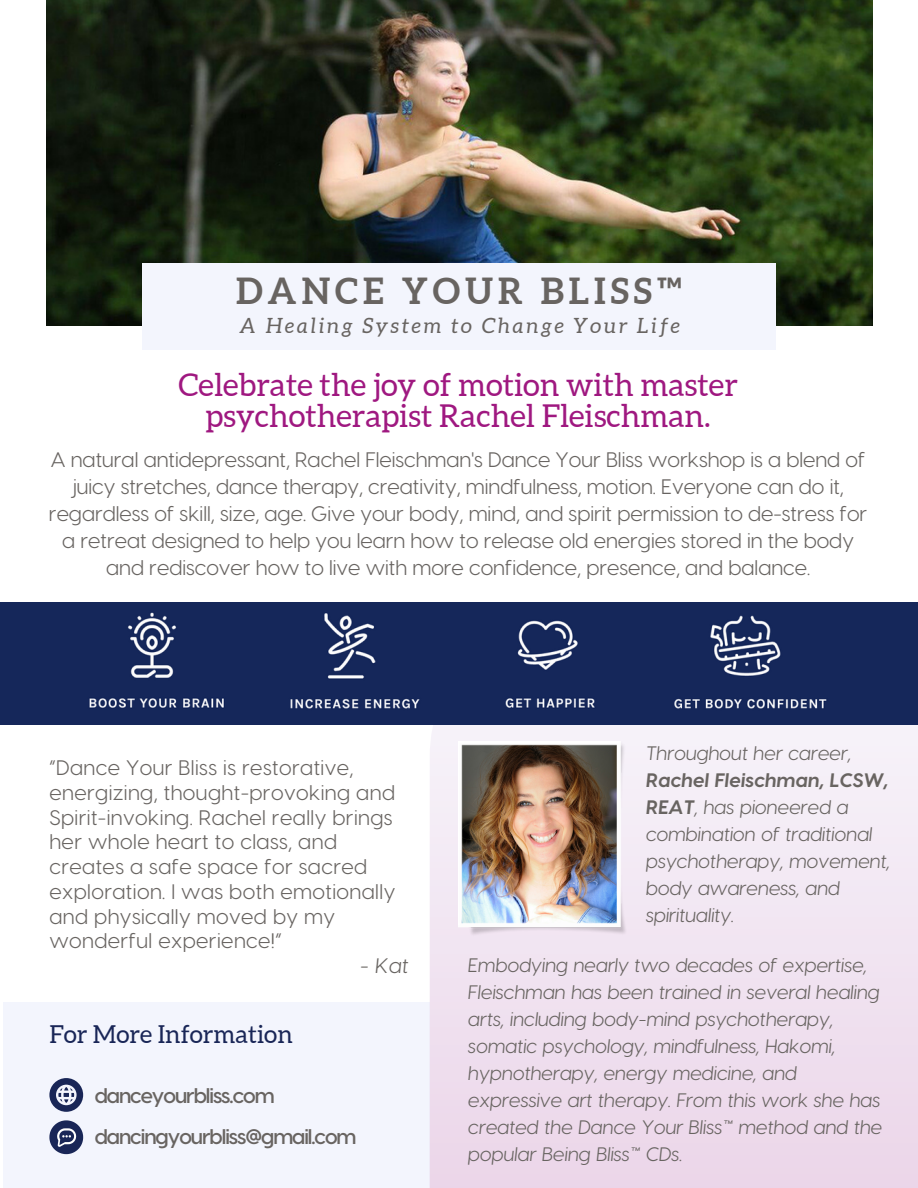
<style>
.page{position:relative;width:918px;height:1188px;background:#fff}
.page>*{position:absolute;margin:0;border:0;box-sizing:border-box;transform-origin:0 0}
.t1{font:700 36px "Aleo";letter-spacing:.135em;color:#686461}
.t2{font:31.5px/31.5px "Aleo";color:#9f1880;text-align:center}
.t3{font:24.75px "Aleo";color:#192657}
.t4{font:21px/27px "Visby CF";color:#686461;text-align:center}
.t5{font:21px/24.8px "Visby CF";letter-spacing:.02em;color:#686461}
.t6{font:600 21px/41.7px "Visby CF";letter-spacing:-.05em;color:#686461}
.t7{font:italic 21px "Aleo";letter-spacing:.135em;color:#686461}
.t8{font:italic 21px "Visby CF";color:#686461}
.t9{font:italic 19.5px/27px "Visby CF";color:#686461}
.s1{font-weight:700}
</style>
<div class="page">
<img style="left:47px;top:0;width:825px;height:325px">
<div style="left:143px;top:263px;width:633px;height:86px;background:#f3f5fd"></div>
<div style="left:3px;top:1002px;width:426px;height:186px;background:#f3f5fd"></div>
<svg style="left:430px;top:724px;width:488px;height:464px;background:#efe2f0"></svg>
<img style="left:458px;top:742px;width:169px;height:195px">
<svg style="left:49px;top:1120px;width:34px;height:34px"></svg>
<svg style="left:49px;top:1078px;width:34px;height:34px"></svg>
<div style="left:0;top:602px;width:918px;height:90px;background:#15275a"></div>
<img style="left:0;top:692px;width:918px;height:32px">
<h1 class="t1" style="left:236px;top:270px;width:447px">DANCE YOUR BLISS™</h1>
<p class="t7" style="left:240px;top:314px;width:442px">A Healing System to Change Your Life</p>
<h2 class="t2" style="left:179px;top:369px;width:561px">Celebrate the joy of motion with master psychotherapist Rachel Fleischman.</h2>
<p class="t4" style="left:49px;top:445px;width:820px">A natural antidepressant, Rachel Fleischman's Dance Your Bliss workshop is a blend of juicy stretches, dance therapy, creativity, mindfulness, motion. Everyone can do it, regardless of skill, size, age. Give your body, mind, and spirit permission to de-stress for a retreat designed to help you learn how to release old energies stored in the body and rediscover how to live with more confidence, presence, and balance.</p>
<p class="t5" style="left:49px;top:754px;width:347px">“Dance Your Bliss is restorative, energizing, thought-provoking and<br>Spirit-invoking. Rachel really brings her whole heart to class, and creates a safe space for sacred exploration. I was both emotionally and physically moved by my wonderful experience!”</p>
<p class="t8" style="left:361px;top:952px;width:50px">- Kat</p>
<p class="t3" style="left:50px;top:1021px;width:245px">For More Information</p>
<p class="t6" style="left:95px;top:1073px;width:263px">danceyourbliss.com dancingyourbliss@gmail.com</p>
<p class="t9" style="left:646px;top:739px;width:207px">Throughout her career,</p>
<p class="t9" style="left:646px;top:766px;width:246px"><span class="s1">Rachel Fleischman, LCSW,<br>REAT</span>, has pioneered a combination of traditional psychotherapy, movement, body awareness, and spirituality.</p>
<p class="t9" style="left:469px;top:950px;width:416px">Embodying nearly two decades of expertise, Fleischman has been trained in several healing arts, including body-mind psychotherapy, somatic psychology, mindfulness, Hakomi, hypnotherapy, energy medicine, and expressive art therapy. From this work she has created the Dance Your Bliss™ method and the popular Being Bliss™ CDs.</p>
</div>
